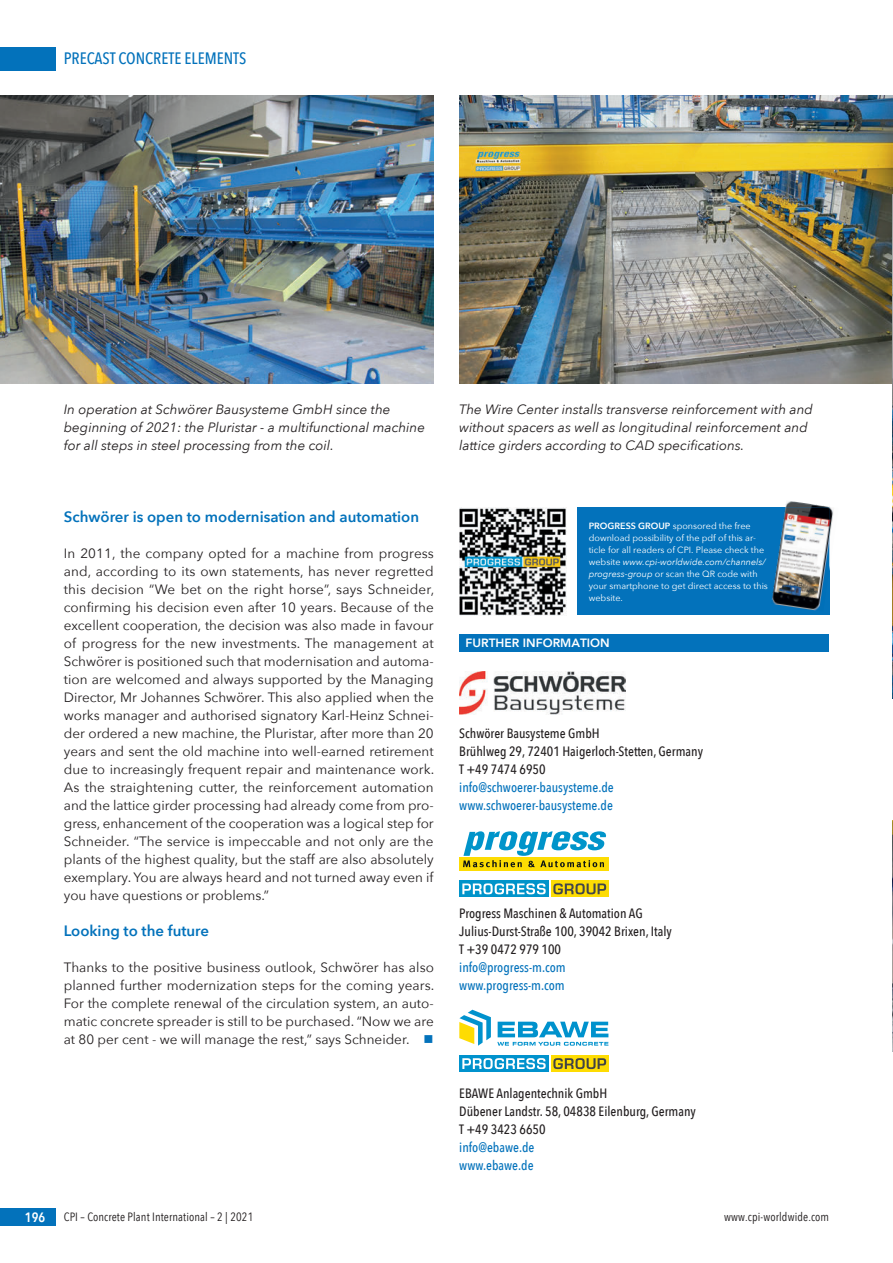
<style>
.page{position:relative;width:893px;height:1263px;background:#fff}
.page>*{position:absolute;margin:0;border:0;box-sizing:border-box;transform-origin:0 0}
.t1{font:500 16.5px "Avenir Next Condensed";color:#0372bb}
.t2{font:600 15px "Avenir Next";color:#0372bb}
.t3{font:13.5px/18px "Avenir Next";color:#231f20;text-align:justify}
.t4{font:italic 13.5px/18px "Avenir Next";color:#231f20}
.t5{font:500 13.5px/18px "Avenir Next Condensed";color:#231f20}
.t6{font:500 13.5px/18px "Avenir Next Condensed";color:#0372bb}
.t7{font:600 13.5px "Avenir Next Condensed";color:#fff}
.t8{font:12px "Avenir Next Condensed";letter-spacing:.01em;color:#231f20}
.t9{font:800 12px "Avenir";color:#fff}
.t10{font:9px/12px "Avenir Next";color:#fff}
.s1{color:#0372bb}
.s2{font-weight:600}
.s3{font-style:italic}
</style>
<div class="page">
<div style="left:0;top:47px;width:55px;height:23px;background:#0372bb"></div>
<div style="left:0;top:1208px;width:55px;height:18px;background:#0372bb"></div>
<div style="left:459px;top:635px;width:370px;height:17px;background:#0372bb"></div>
<img style="left:459px;top:671px;width:166px;height:44px">
<div style="left:459px;top:880px;width:90px;height:17px;background:#0094ca"></div>
<div style="left:551px;top:880px;width:58px;height:17px;background:#fddc03"></div>
<svg style="left:462px;top:883px;width:84px;height:11px"></svg>
<svg style="left:553px;top:883px;width:53px;height:11px"></svg>
<div style="left:459px;top:858px;width:149px;height:13px;background:#fddc03"></div>
<svg style="left:463px;top:831px;width:144px;height:36px"></svg>
<div style="left:459px;top:1055px;width:90px;height:16px;background:#0092cd"></div>
<div style="left:551px;top:1055px;width:58px;height:16px;background:#fedc02"></div>
<svg style="left:462px;top:1058px;width:84px;height:11px"></svg>
<svg style="left:553px;top:1058px;width:53px;height:11px"></svg>
<svg style="left:459px;top:1010px;width:32px;height:36px"></svg>
<svg style="left:497px;top:1022px;width:111px;height:24px"></svg>
<div style="left:577px;top:508px;width:252px;height:107px;background:#0372bb"></div>
<img style="left:459px;top:508px;width:107px;height:107px">
<img style="left:785px;top:501px;width:49px;height:70px">
<img style="left:771px;top:508px;width:58px;height:103px">
<img style="left:0;top:96px;width:434px;height:287px">
<img style="left:459px;top:96px;width:433px;height:287px">
<img style="left:892px;top:195px;width:1px;height:504px">
<img style="left:892px;top:821px;width:1px;height:230px">
<p class="t1" style="left:64px;top:49px;width:184px">PRECAST CONCRETE ELEMENTS</p>
<p class="t4" style="left:64px;top:400px;width:363px">In operation at Schwörer Bausysteme GmbH since the beginning of 2021: the Pluristar - a multifunctional machine for all steps in steel processing from the coil.</p>
<p class="t4" style="left:459px;top:400px;width:355px">The Wire Center installs transverse reinforcement with and without spacers as well as longitudinal reinforcement and lattice girders according to CAD specifications.</p>
<p class="t2" style="left:64px;top:504px;width:357px">Schwörer is open to modernisation and automation</p>
<p class="t3" style="left:64px;top:544px;width:372px">In 2011, the company opted for a machine from progress and, according to its own statements, has never regretted this decision “We bet on the right horse”, says Schneider, confirming his decision even after 10 years. Because of the excellent cooperation, the decision was also made in favour of progress for the new investments. The management at Schwörer is positioned such that modernisation and automa&shy;tion are welcomed and always supported by the Managing Director, Mr Johannes Schwörer. This also applied when the works manager and authorised signatory Karl-Heinz Schnei&shy;der ordered a new machine, the Pluristar, after more than 20 years and sent the old machine into well-earned retirement due to increasingly frequent repair and maintenance work.<br>As the straightening cutter, the reinforcement automation and the lattice girder processing had already come from pro&shy;gress, enhancement of the cooperation was a logical step for Schneider. “The service is impeccable and not only are the plants of the highest quality, but the staff are also absolutely exemplary. You are always heard and not turned away even if you have questions or problems.”</p>
<p class="t2" style="left:64px;top:918px;width:147px">Looking to the future</p>
<p class="t3" style="left:64px;top:958px;width:372px">Thanks to the positive business outlook, Schwörer has also planned further modernization steps for the coming years.<br>For the complete renewal of the circulation system, an auto&shy;matic concrete spreader is still to be purchased. “Now we are at 80 per cent - we will manage the rest,” says Schneider. <span class="s1">■</span></p>
<p class="t10" style="left:589px;top:519px;width:181px"><span class="s2">PROGRESS GROUP</span> sponsored the free download possibility of the pdf of this ar&shy;ticle for all readers of CPI. Please check the website <span class="s3">www.cpi-worldwide.com/channels/ progress-group</span> or scan the QR code with your smartphone to get direct access to this website.</p>
<p class="t9" style="left:466px;top:634px;width:146px">FURTHER INFORMATION</p>
<p class="t5" style="left:459px;top:724px;width:245px">Schwörer Bausysteme GmbH<br>Brühlweg 29, 72401 Haigerloch-Stetten, Germany<br>T +49 7474 6950</p>
<p class="t6" style="left:459px;top:778px;width:156px">info@schwoerer-bausysteme.de www.schwoerer-bausysteme.de</p>
<p class="t5" style="left:459px;top:904px;width:214px">Progress Maschinen &amp; Automation AG<br>Julius-Durst-Straße 100, 39042 Brixen, Italy<br>T +39 0472 979 100</p>
<p class="t6" style="left:459px;top:958px;width:108px">info@progress-m.com www.progress-m.com</p>
<p class="t5" style="left:459px;top:1084px;width:238px">EBAWE Anlagentechnik GmbH<br>Dübener Landstr. 58, 04838 Eilenburg, Germany<br>T +49 3423 6650</p>
<p class="t6" style="left:459px;top:1138px;width:77px">info@ebawe.de www.ebawe.de</p>
<p class="t7" style="left:25px;top:1206px;width:22px">196</p>
<p class="t8" style="left:64px;top:1207px;width:191px">CPI – Concrete Plant International – 2 | 2021</p>
<p class="t8" style="left:724px;top:1207px;width:107px">www.cpi-worldwide.com</p>
</div>
